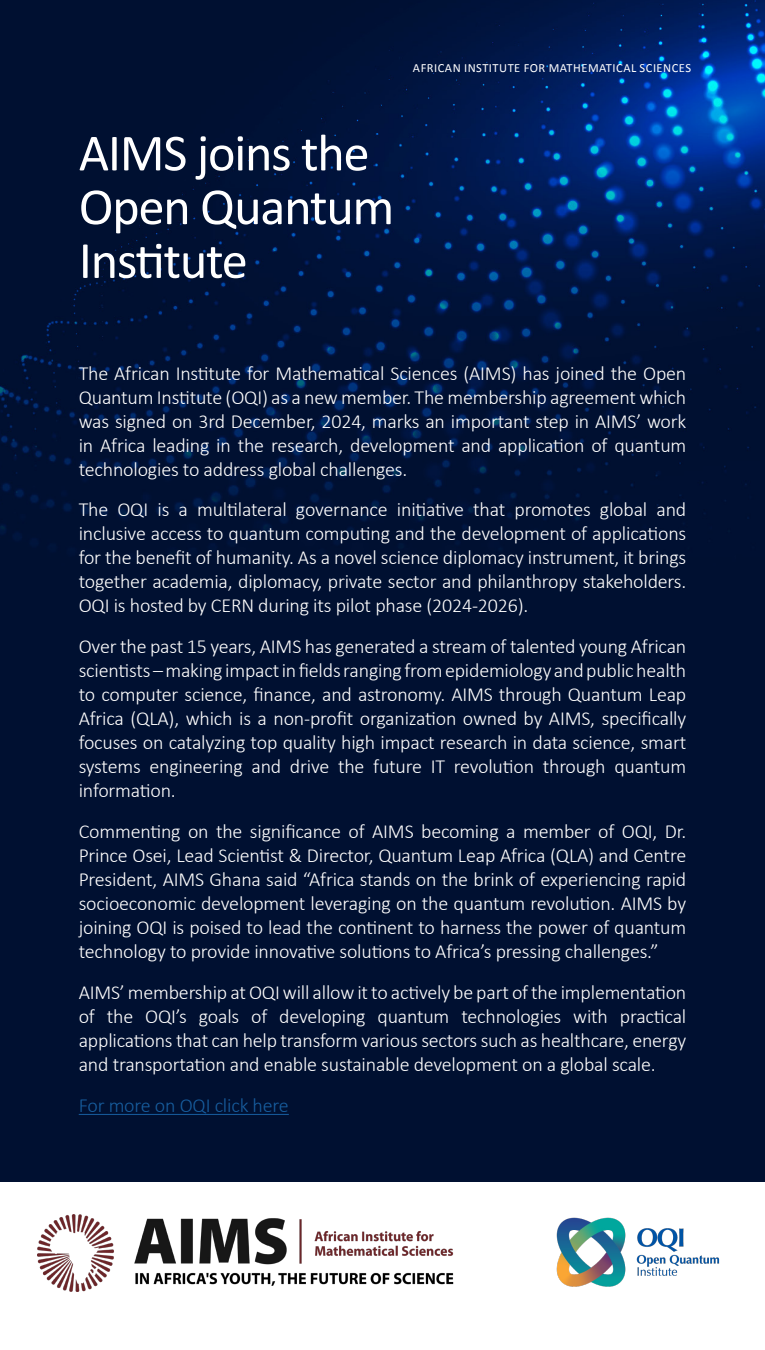
<style>
.page{position:relative;width:765px;height:1350px;background:#fff}
.page>*{position:absolute;margin:0;border:0;box-sizing:border-box;transform-origin:0 0}
.t1{font:52.5px/53.8px "Calibri";letter-spacing:-.025em;color:#fff}
.t2{font:300 20px/24px "Calibri";letter-spacing:-.01em;color:#fff;text-align:justify}
.t3{font:300 20px "Calibri";letter-spacing:-.01em;color:#175d9e}
.t4{font:12.5px "Calibri";letter-spacing:.04em;color:#fff}
</style>
<div class="page">
<img style="left:0;top:0;width:765px;height:1181px">
<img style="left:556px;top:1218px;width:164px;height:69px">
<hr style="left:79px;top:1114px;width:210px;height:1px;background:#175d9e">
<img style="left:38px;top:1215px;width:416px;height:77px">
<p class="t4" style="left:413px;top:59px;width:280px">AFRICAN INSTITUTE FOR MATHEMATICAL SCIENCES</p>
<p class="t1" style="left:79px;top:125px;width:317px">AIMS joins the<br>Open Quantum<br>Institute</p>
<p class="t2" style="left:79px;top:361px;width:609px">The African Institute for Mathematical Sciences (AIMS) has joined the Open Quantum Institute (OQI) as a new member. The membership agreement which was signed on 3rd December, 2024, marks an important step in AIMS’ work in Africa leading in the research, development and application of quantum technologies to address global challenges.</p>
<p class="t2" style="left:79px;top:498px;width:609px">The OQI is a multilateral governance initiative that promotes global and inclusive access to quantum computing and the development of applications for the benefit of humanity. As a novel science diplomacy instrument, it brings together academia, diplomacy, private sector and philanthropy stakeholders.<br>OQI is hosted by CERN during its pilot phase (2024-2026).</p>
<p class="t2" style="left:79px;top:634px;width:609px">Over the past 15 years, AIMS has generated a stream of talented young African scientists – making impact in fields ranging from epidemiology and public health to computer science, finance, and astronomy. AIMS through Quantum Leap Africa (QLA), which is a non-profit organization owned by AIMS, specifically focuses on catalyzing top quality high impact research in data science, smart systems engineering and drive the future IT revolution through quantum information.</p>
<p class="t2" style="left:79px;top:819px;width:609px">Commenting on the significance of AIMS becoming a member of OQI, Dr.<br>Prince Osei, Lead Scientist &amp; Director, Quantum Leap Africa (QLA) and Centre President, AIMS Ghana said “Africa stands on the brink of experiencing rapid socioeconomic development leveraging on the quantum revolution. AIMS by joining OQI is poised to lead the continent to harness the power of quantum technology to provide innovative solutions to Africa’s pressing challenges.”</p>
<p class="t2" style="left:79px;top:980px;width:609px">AIMS’ membership at OQI will allow it to actively be part of the implementation of the OQI’s goals of developing quantum technologies with practical applications that can help transform various sectors such as healthcare, energy and transportation and enable sustainable development on a global scale.</p>
<p class="t3" style="left:79px;top:1093px;width:212px">For more on OQI click here</p>
</div>
